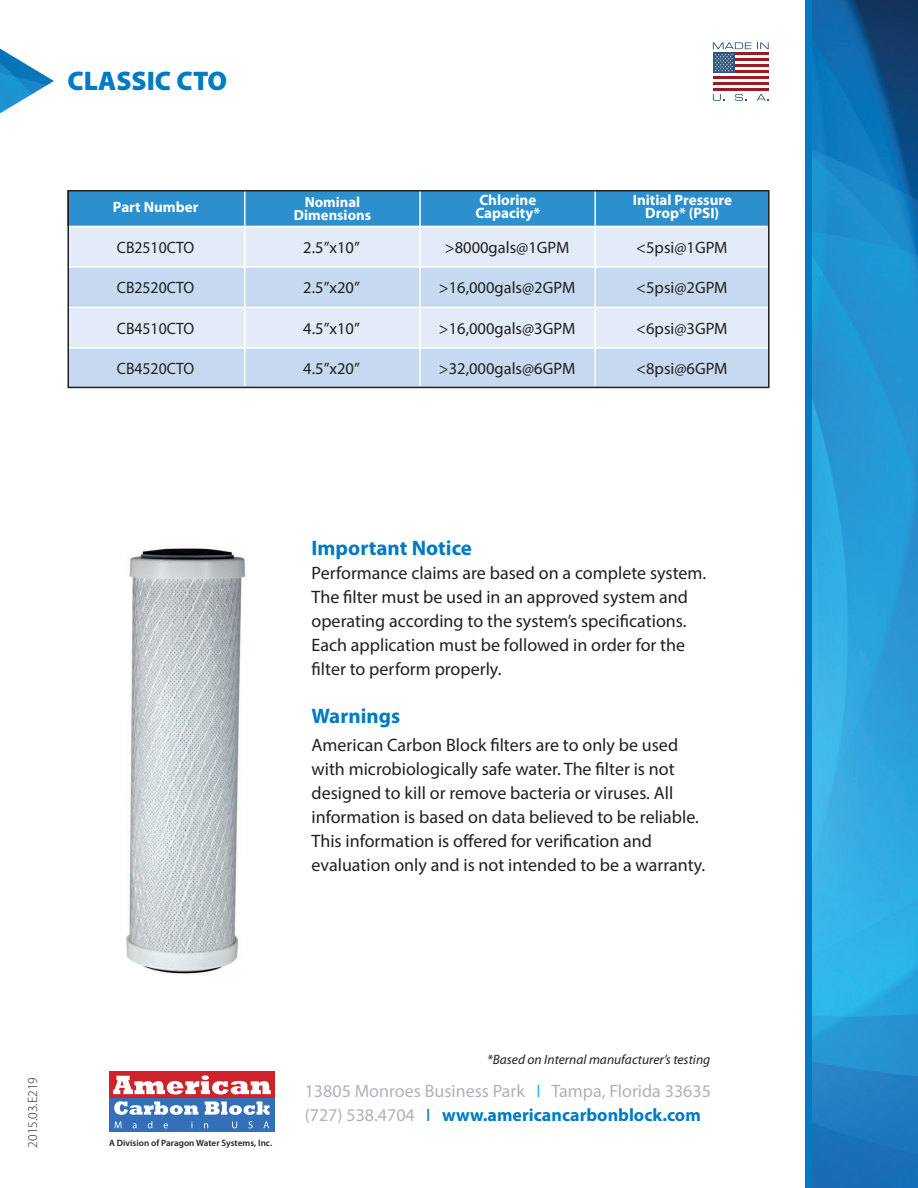
<style>
.page{position:relative;width:918px;height:1188px;background:#fff}
.page>*{position:absolute;margin:0;border:0;box-sizing:border-box;transform-origin:0 0}
.t1{font:900 27px "Myriad Pro";color:#007bc3}
.t2{font:700 21px "Myriad Pro";color:#007bc3}
.t3{font:18px/24px "Myriad Pro";color:#231f20}
.t4{font:18px/24px "Myriad Pro";color:#aeb3b8}
.t5{font:16.5px "Myriad Pro";color:#231f20}
.t6{font:16.5px "Myriad Pro";color:#231f20;scale:.95 1}
.t7{font:700 15px/13.5px "Myriad Pro";color:#fff}
.t8{font:700 14.7px/13.2px "Myriad Pro";color:#fff;text-align:center}
.t9{font:italic 13.5px "Myriad Pro";color:#231f20}
.t10{font:300 13.5px "Myriad Pro";color:#231f20}
.t11{font:600 9.15px "Myriad Pro";color:#231f20}
.s1{color:#25bdef}
.s2{color:#007bc3}
.s3{font-weight:700;color:#007bc3}
</style>
<div class="page">
<img style="left:812px;top:0;width:106px;height:1188px">
<div style="left:107px;top:1070px;width:170px;height:63px;background:linear-gradient(to bottom,#fff,#fff)"></div>
<div style="left:109px;top:1072px;width:166px;height:59px;background:#ce232a"></div>
<svg style="left:113px;top:1075px;width:158px;height:19px"></svg>
<div style="left:109px;top:1098px;width:166px;height:33px;background:#3370b8"></div>
<svg style="left:115px;top:1121px;width:7px;height:7px"></svg>
<svg style="left:133px;top:1123px;width:4px;height:5px"></svg>
<svg style="left:148px;top:1121px;width:4px;height:7px"></svg>
<svg style="left:164px;top:1123px;width:4px;height:5px"></svg>
<svg style="left:191px;top:1121px;width:2px;height:7px"></svg>
<svg style="left:204px;top:1123px;width:4px;height:5px"></svg>
<svg style="left:232px;top:1121px;width:5px;height:7px"></svg>
<svg style="left:248px;top:1121px;width:5px;height:7px"></svg>
<svg style="left:263px;top:1121px;width:6px;height:7px"></svg>
<svg style="left:114px;top:1101px;width:84px;height:14px"></svg>
<svg style="left:205px;top:1102px;width:65px;height:13px"></svg>
<div style="left:805px;top:0;width:7px;height:1188px;background:#007bc3"></div>
<img style="left:0;top:48px;width:54px;height:66px">
<div style="left:713px;top:52px;width:21px;height:21px;background:#2f567d"></div>
<hr style="left:736px;top:70px;width:33px;height:3px;background:#9a1b23">
<hr style="left:713px;top:76px;width:56px;height:3px;background:#9a1b23">
<hr style="left:713px;top:82px;width:56px;height:3px;background:#9a1b23">
<hr style="left:713px;top:88px;width:56px;height:3px;background:#9a1b23">
<svg style="left:713px;top:42px;width:56px;height:30px"></svg>
<svg style="left:713px;top:94px;width:12px;height:7px"></svg>
<svg style="left:735px;top:94px;width:11px;height:7px"></svg>
<svg style="left:757px;top:94px;width:12px;height:7px"></svg>
<img style="left:126px;top:548px;width:120px;height:427px">
<div style="left:68px;top:266px;width:700px;height:41px;background:#c6d9f0"></div>
<div style="left:68px;top:347px;width:700px;height:41px;background:#c6d9f0"></div>
<div style="left:69px;top:308px;width:699px;height:40px;background:#e2ebf7"></div>
<div style="left:69px;top:227px;width:699px;height:40px;background:#e2ebf7"></div>
<hr style="left:68px;top:266px;width:701px;height:2px;background:#fff">
<hr style="left:68px;top:347px;width:701px;height:2px;background:#fff">
<div style="left:68px;top:190px;width:700px;height:37px;background:#2c90cf"></div>
<hr style="left:68px;top:226px;width:700px;height:1px;background:#fff">
<hr style="left:244px;top:190px;width:2px;height:196px;background:#fff">
<hr style="left:419px;top:154px;width:2px;height:232px;background:#fff">
<hr style="left:594px;top:180px;width:2px;height:205px;background:#fff">
<div style="left:68px;top:190px;width:702px;height:198px;border:2px solid #231f20"></div>
<h1 class="t1" style="left:68px;top:71px;width:161px">CLASSIC CTO</h1>
<p class="t7" style="left:113px;top:201px;width:87px">Part Number</p>
<p class="t6" style="left:117px;top:241px;width:83px">CB2510CTO</p>
<p class="t6" style="left:117px;top:282px;width:83px">CB2520CTO</p>
<p class="t6" style="left:117px;top:322px;width:83px">CB4510CTO</p>
<p class="t6" style="left:117px;top:363px;width:83px">CB4520CTO</p>
<p class="t8" style="left:294px;top:196px;width:79px">Nominal<br>Dimensions</p>
<p class="t5" style="left:303px;top:241px;width:58px">2.5”x10”</p>
<p class="t5" style="left:303px;top:282px;width:58px">2.5”x20”</p>
<p class="t5" style="left:303px;top:322px;width:58px">4.5”x10”</p>
<p class="t5" style="left:303px;top:363px;width:58px">4.5”x20”</p>
<p class="t7" style="left:475px;top:194px;width:66px">Chlorine<br>Capacity*</p>
<p class="t7" style="left:633px;top:194px;width:101px;text-align:center">Initial Pressure<br>Drop* (PSI)</p>
<p class="t5" style="left:445px;top:241px;width:126px">&gt;8000gals@1GPM</p>
<p class="t5" style="left:439px;top:282px;width:138px">&gt;16,000gals@2GPM</p>
<p class="t5" style="left:439px;top:322px;width:138px">&gt;16,000gals@3GPM</p>
<p class="t5" style="left:439px;top:363px;width:138px">&gt;32,000gals@6GPM</p>
<p class="t5" style="left:636px;top:241px;width:93px">&lt;5psi@1GPM</p>
<p class="t5" style="left:636px;top:282px;width:93px">&lt;5psi@2GPM</p>
<p class="t5" style="left:636px;top:322px;width:93px">&lt;6psi@3GPM</p>
<p class="t5" style="left:636px;top:363px;width:93px">&lt;8psi@6GPM</p>
<p class="t2" style="left:312px;top:540px;width:162px">Important Notice</p>
<p class="t3" style="left:312px;top:562px;width:396px">Performance claims are based on a complete system.<br>The filter must be used in an approved system and operating according to the system’s specifications.<br>Each application must be followed in order for the filter to perform properly.</p>
<p class="t2" style="left:312px;top:708px;width:90px">Warnings</p>
<p class="t3" style="left:312px;top:734px;width:395px">American Carbon Block filters are to only be used with microbiologically safe water. The filter is not designed to kill or remove bacteria or viruses. All information is based on data believed to be reliable.<br>This information is offered for verification and evaluation only and is not intended to be a warranty.</p>
<p class="t10" style="left:28px;top:1148px;width:72px;rotate:-90deg">2015.03.E219</p>
<p class="t11" style="left:109px;top:1139px;width:165px">A Division of Paragon Water Systems, Inc.</p>
<p class="t9" style="left:487px;top:1054px;width:225px">*Based on Internal manufacturer’s testing</p>
<p class="t4" style="left:305px;top:1081px;width:408px">13805 Monroes Business Park <span class="s1">I</span> Tampa, Florida 33635 (727) 538.4704 <span class="s2">I</span> <span class="s3">www.americancarbonblock.com</span></p>
</div>
